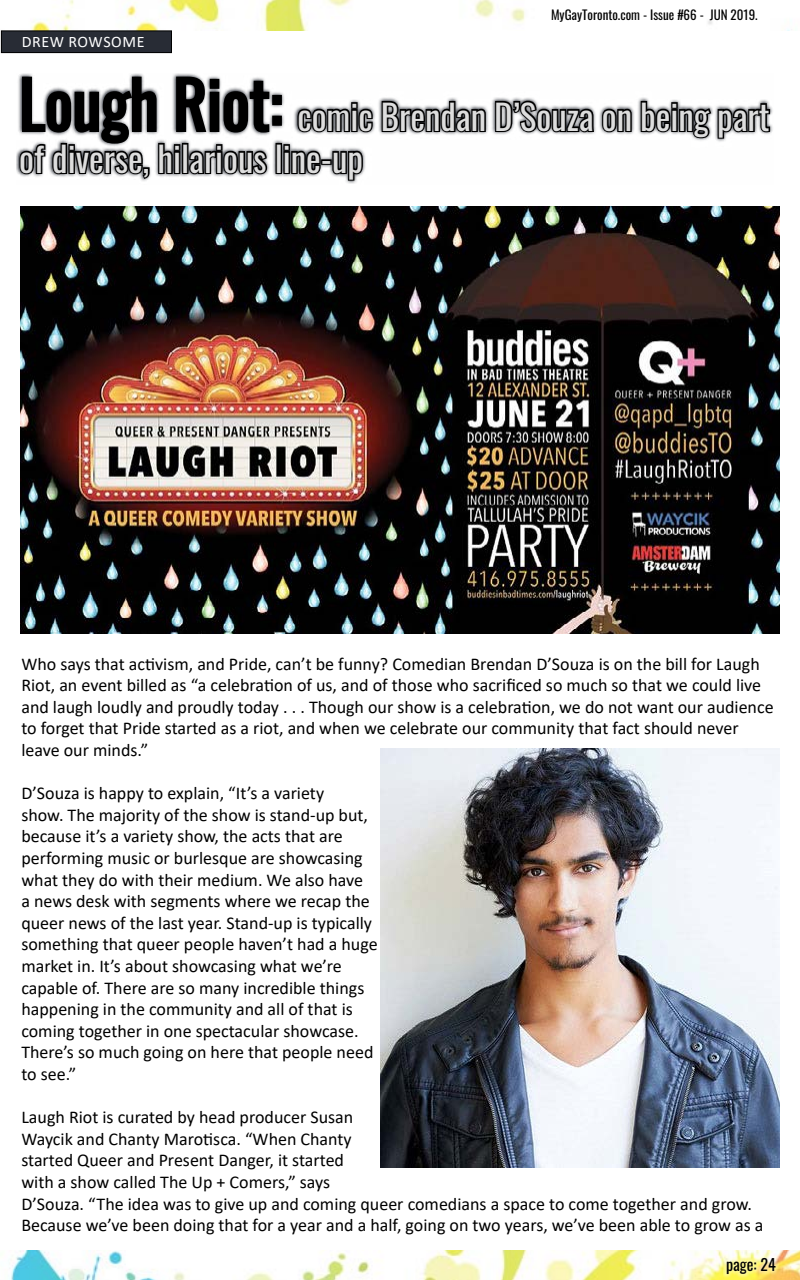
<style>
.page{position:relative;width:800px;height:1280px;background:#fff}
.page>*{position:absolute;margin:0;border:0;box-sizing:border-box;transform-origin:0 0}
.t1{font:35px/42px "Oswald";color:#ddd}
.t2{font:18px/21.6px "Calibri";color:#000}
.t3{font:16px "Calibri";letter-spacing:.04em;color:#fff}
.t4{font:16px "Oswald";color:#000}
.t5{font:13px "Oswald";color:#000}
.s1{font-size:65px;color:#000}
</style>
<div class="page">
<img style="left:9px;top:1250px;width:791px;height:30px">
<img style="left:0;top:0;width:790px;height:31px">
<svg style="left:723px;top:1253px;width:57px;height:25px"></svg>
<div style="left:547px;top:4px;width:216px;height:23px;background:#fff"></div>
<div style="left:1px;top:31px;width:171px;height:22px;background:#282c35"></div>
<div style="left:1px;top:30px;width:171px;height:23px;border:1px solid #000"></div>
<svg style="left:494px;top:99px;width:139px;height:35px"></svg>
<svg style="left:639px;top:100px;width:132px;height:40px"></svg>
<svg style="left:18px;top:75px;width:469px;height:109px"></svg>
<img style="left:20px;top:207px;width:760px;height:426px">
<img style="left:380px;top:748px;width:400px;height:420px">
<p class="t5" style="left:551px;top:3px;width:208px">MyGayToronto.com - Issue #66 - JUN 2019.</p>
<p class="t3" style="left:22px;top:31px;width:124px">DREW ROWSOME</p>
<h1 class="t1" style="left:19px;top:92px;width:752px"><span class="s1">Lough Riot:</span> comic Brendan D’Souza on being part of diverse, hilarious line-up</h1>
<p class="t2" style="left:21px;top:652px;width:754px">Who says that activism, and Pride, can’t be funny? Comedian Brendan D’Souza is on the bill for Laugh Riot, an event billed as “a celebration of us, and of those who sacrificed so much so that we could live and laugh loudly and proudly today . . . Though our show is a celebration, we do not want our audience to forget that Pride started as a riot, and when we celebrate our community that fact should never leave our minds.”</p>
<p class="t2" style="left:21px;top:782px;width:358px">D’Souza is happy to explain, “It’s a variety<br>show. The majority of the show is stand-up but, because it’s a variety show, the acts that are performing music or burlesque are showcasing what they do with their medium. We also have<br>a news desk with segments where we recap the queer news of the last year. Stand-up is typically something that queer people haven’t had a huge market in. It’s about showcasing what we’re capable of. There are so many incredible things happening in the community and all of that is coming together in one spectacular showcase.<br>There’s so much going on here that people need to see.”</p>
<p class="t2" style="left:21px;top:1106px;width:744px">Laugh Riot is curated by head producer Susan<br>Waycik and Chanty Marotisca. “When Chanty<br>started Queer and Present Danger, it started<br>with a show called The Up + Comers,” says<br>D’Souza. “The idea was to give up and coming queer comedians a space to come together and grow.<br>Because we’ve been doing that for a year and a half, going on two years, we’ve been able to grow as a</p>
<p class="t4" style="left:726px;top:1250px;width:51px">page: 24</p>
</div>
